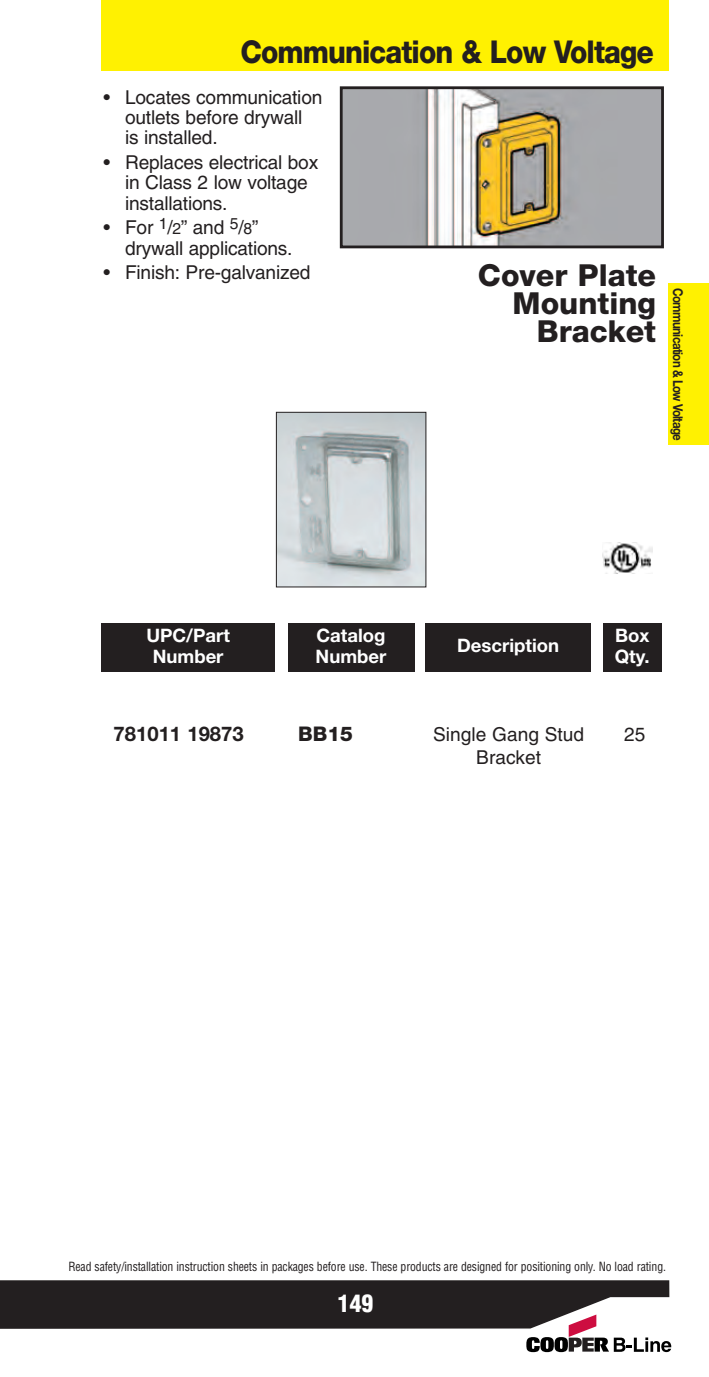
<style>
.page{position:relative;width:709px;height:1377px;background:#fff}
.page>*{position:absolute;margin:0;border:0;box-sizing:border-box;transform-origin:0 0}
.t1{font:800 31.5px "Helvetica Neue";letter-spacing:-.03em;color:#231f20;scale:.9 1}
.t2{font:800 30.38px/28.1px "Helvetica Neue";color:#231f20;text-align:right}
.t3{font:900 condensed 23.62px "Helvetica";color:#fff}
.t4{font:700 20.25px "Helvetica Neue";color:#231f20}
.t5{font:800 20.25px "Helvetica Neue";color:#231f20}
.t6{font:19.12px/20.2px "Helvetica";letter-spacing:-.01em;color:#231f20}
.t7{font:700 18.45px/20.2px "Helvetica Neue";color:#fff}
.t8{font:700 13.5px "Helvetica Neue";letter-spacing:-.055em;color:#231f20;scale:.85 1}
.t9{font:condensed 12.38px "Helvetica";letter-spacing:-.01em;color:#231f20;scale:.95 1}
.s1{font-size:15.75px}
</style>
<div class="page">
<div style="left:101px;top:0;width:567px;height:71px;background:#fff101"></div>
<div style="left:668px;top:284px;width:41px;height:162px;background:#fff101"></div>
<img style="left:344px;top:90px;width:316px;height:154px">
<div style="left:340px;top:86px;width:324px;height:162px;border:3px solid #231f20"></div>
<div style="left:101px;top:623px;width:174px;height:49px;background:#231f20"></div>
<div style="left:425px;top:623px;width:166px;height:49px;background:#231f20"></div>
<div style="left:288px;top:623px;width:126px;height:49px;background:#231f20"></div>
<div style="left:603px;top:623px;width:59px;height:49px;background:#231f20"></div>
<img style="left:602px;top:543px;width:51px;height:30px">
<svg style="left:0;top:1280px;width:671px;height:72px"></svg>
<img style="left:278px;top:414px;width:146px;height:171px">
<div style="left:276px;top:412px;width:150px;height:175px;border:1px solid #231f20"></div>
<h1 class="t1" style="left:240px;top:41px;width:461px">Communication &amp; Low Voltage</h1>
<p class="t6" style="left:125px;top:89px;width:199px;text-indent:-22px">• Locates communication outlets before drywall<br>is installed.</p>
<p class="t6" style="left:125px;top:154px;width:195px;text-indent:-22px">• Replaces electrical box in Class 2 low voltage installations.</p>
<p class="t6" style="left:125px;top:219px;width:169px;text-indent:-22px">• For <sup>1</sup>/<span class="s1">2</span>” and <sup>5</sup>/<span class="s1">8</span>” drywall applications.</p>
<p class="t6" style="left:104px;top:264px;width:208px">• Finish: Pre-galvanized</p>
<h2 class="t2" style="left:478px;top:264px;width:180px">Cover Plate<br>Mounting<br>Bracket</h2>
<p class="t8" style="left:683px;top:288px;width:181px;rotate:90deg">Communication &amp; Low Voltage</p>
<p class="t7" style="left:315px;top:627px;width:72px">Catalog<br>Number</p>
<p class="t7" style="left:615px;top:627px;width:36px">Box<br>Qty.</p>
<p class="t7" style="left:146px;top:627px;width:85px;text-align:center">UPC/Part<br>Number</p>
<p class="t7" style="left:457px;top:637px;width:104px">Description</p>
<p class="t4" style="left:114px;top:727px;width:132px">781011 19873</p>
<p class="t5" style="left:298px;top:727px;width:56px">BB15</p>
<p class="t6" style="left:433px;top:726px;width:152px">Single Gang Stud</p>
<p class="t6" style="left:624px;top:726px;width:23px">25</p>
<p class="t6" style="left:476px;top:749px;width:66px">Bracket</p>
<p class="t9" style="left:68px;top:1260px;width:630px">Read safety/installation instruction sheets in packages before use. These products are designed for positioning only. No load rating.</p>
<p class="t3" style="left:338px;top:1290px;width:37px">149</p>
</div>
